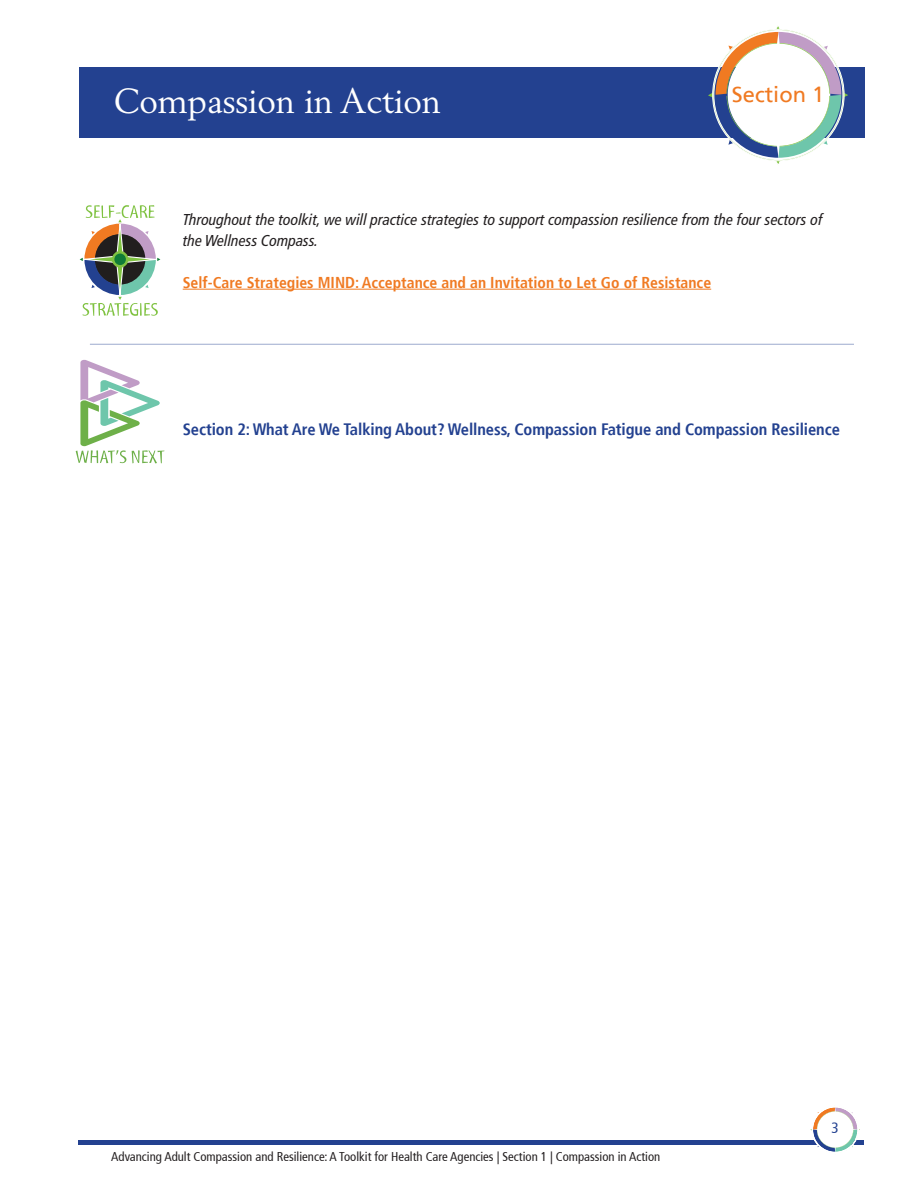
<style>
.page{position:relative;width:918px;height:1188px;background:#fff}
.page>*{position:absolute;margin:0;border:0;box-sizing:border-box;transform-origin:0 0}
.t1{font:34.5px "Berling";letter-spacing:-.005em;color:#fff}
.t2{font:21.9px "Frutiger";color:#f07a22}
.t3{font:700 condensed 16.5px "Frutiger";letter-spacing:-.005em;color:#234190}
.t4{font:italic condensed 15.75px/21px "Frutiger LT Pro";color:#231f20}
.t5{font:700 condensed 15.75px "Frutiger";color:#f07a22}
.t6{font:condensed 15px "Frutiger";color:#234190}
.t7{font:condensed 12.75px "Frutiger";color:#231f20}
</style>
<div class="page">
<svg style="left:79px;top:205px;width:82px;height:111px"></svg>
<svg style="left:75px;top:359px;width:90px;height:105px"></svg>
<hr style="left:90px;top:344px;width:764px;height:1px;background:#234190">
<hr style="left:79px;top:1140px;width:785px;height:4px;background:#234190">
<svg style="left:810px;top:1107px;width:50px;height:45px"></svg>
<div style="left:79px;top:68px;width:786px;height:70px;background:#234190"></div>
<svg style="left:708px;top:26px;width:140px;height:138px"></svg>
<hr style="left:183px;top:289px;width:528px;height:1px;background:#f07a22">
<p class="t1" style="left:113px;top:80px;width:329px">Compassion in Action</p>
<p class="t2" style="left:732px;top:84px;width:94px">Section 1</p>
<p class="t4" style="left:183px;top:209px;width:641px">Throughout the toolkit, we will practice strategies to support compassion resilience from the four sectors of the Wellness Compass.</p>
<p class="t5" style="left:183px;top:276px;width:530px">Self-Care Strategies MIND: Acceptance and an Invitation to Let Go of Resistance</p>
<p class="t3" style="left:183px;top:422px;width:659px">Section 2: What Are We Talking About? Wellness, Compassion Fatigue and Compassion Resilience</p>
<p class="t7" style="left:111px;top:1151px;width:551px">Advancing Adult Compassion and Resilience: A Toolkit for Health Care Agencies | Section 1 | Compassion in Action</p>
<p class="t6" style="left:832px;top:1122px;width:9px">3</p>
</div>
